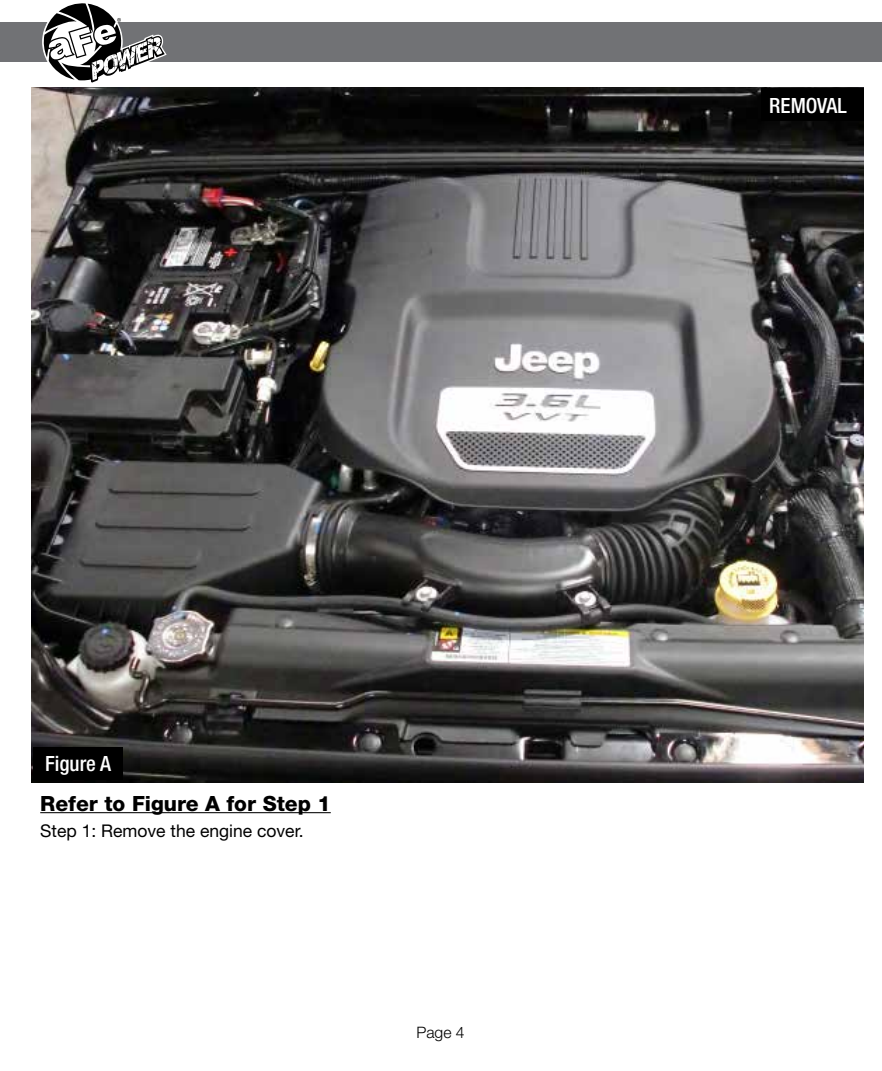
<style>
.page{position:relative;width:882px;height:1071px;background:#fff}
.page>*{position:absolute;margin:0;border:0;box-sizing:border-box;transform-origin:0 0}
.t1{font:800 21px "Helvetica Neue";color:#000}
.t2{font:500 condensed 21px "Helvetica Neue";color:#fff}
.t3{font:17.5px "Helvetica Neue";color:#000}
.t4{font:300 15.75px "Helvetica Neue";color:#000}
</style>
<div class="page">
<img style="left:32px;top:88px;width:832px;height:694px">
<div style="left:0;top:23px;width:882px;height:39px;background:#717275"></div>
<svg style="left:43px;top:3px;width:124px;height:80px"></svg>
<hr style="left:40px;top:812px;width:291px;height:1px;background:#000">
<div style="left:761px;top:88px;width:103px;height:33px;background:#000"></div>
<div style="left:33px;top:747px;width:90px;height:33px;background:#000"></div>
<p class="t2" style="left:45px;top:751px;width:67px">Figure A</p>
<p class="t1" style="left:40px;top:791px;width:292px">Refer to Figure A for Step 1</p>
<p class="t3" style="left:40px;top:820px;width:265px">Step 1: Remove the engine cover.</p>
<p class="t4" style="left:416px;top:1023px;width:50px">Page 4</p>
<p class="t2" style="left:769px;top:93px;width:79px">REMOVAL</p>
</div>
